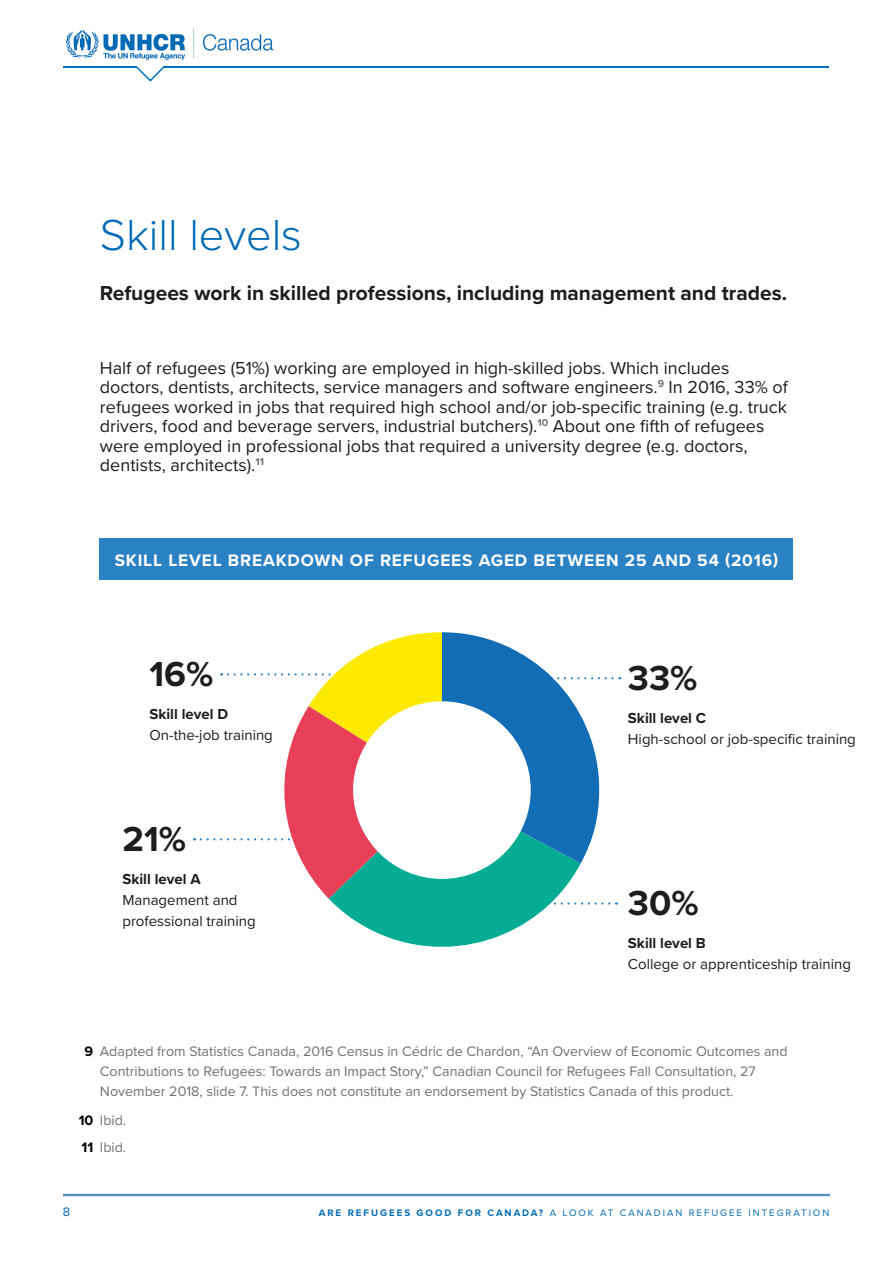
<style>
.page{position:relative;width:893px;height:1263px;background:#fff}
.page>*{position:absolute;margin:0;border:0;box-sizing:border-box;transform-origin:0 0}
.t1{font:300 45px "Proxima Nova";color:#006ab5}
.t2{font:700 36px "Proxima Nova";color:#1d1d1b}
.t3{font:700 21px "Proxima Nova";color:#1d1d1b}
.t4{font:18px/19.5px "Proxima Nova";color:#1d1d1b}
.t5{font:700 17.25px "Proxima Nova";letter-spacing:.05em;color:#fff}
.t6{font:15px/21px "Proxima Nova";color:#1d1d1b}
.t7{font:700 15px "Proxima Nova";color:#1d1d1b}
.t8{font:14.25px/20px "Proxima Nova";color:#727171}
.t9{font:700 14.25px "Proxima Nova";color:#020204}
.t10{font:12.75px "Proxima Nova";color:#006ab5}
.t11{font:9.75px "Proxima Nova";letter-spacing:.2em;color:#006ab5}
.s1{font-weight:700;color:#020204}
.s2{font-weight:700}
</style>
<div class="page">
<hr style="left:163px;top:67px;width:666px;height:1px;background:#0073bc">
<hr style="left:64px;top:67px;width:73px;height:1px;background:#0073bc">
<svg style="left:134px;top:66px;width:32px;height:16px"></svg>
<img style="left:64px;top:1193px;width:765px;height:4px">
<img style="left:65px;top:28px;width:209px;height:32px">
<svg style="left:201px;top:632px;width:419px;height:315px"></svg>
<div style="left:353px;top:701px;width:178px;height:178px;background:#fff;border-radius:50%"></div>
<div style="left:100px;top:538px;width:693px;height:42px;background:#2a82c5"></div>
<h1 class="t1" style="left:100px;top:216px;width:204px">Skill levels</h1>
<p class="t3" style="left:100px;top:284px;width:689px">Refugees work in skilled professions, including management and trades.</p>
<p class="t4" style="left:100px;top:359px;width:689px">Half of refugees (51%) working are employed in high-skilled jobs. Which includes doctors, dentists, architects, service managers and software engineers.<sup>9</sup> In 2016, 33% of refugees worked in jobs that required high school and/or job-specific training (e.g. truck drivers, food and beverage servers, industrial butchers).<sup>10</sup> About one fifth of refugees were employed in professional jobs that required a university degree (e.g. doctors, dentists, architects).<sup>11</sup></p>
<p class="t5" style="left:115px;top:552px;width:665px">SKILL LEVEL BREAKDOWN OF REFUGEES AGED BETWEEN 25 AND 54 (2016)</p>
<h2 class="t2" style="left:149px;top:658px;width:65px">16%</h2>
<p class="t7" style="left:149px;top:708px;width:80px">Skill level D</p>
<p class="t6" style="left:149px;top:726px;width:125px">On-the-job training</p>
<h2 class="t2" style="left:122px;top:823px;width:65px">21%</h2>
<p class="t7" style="left:122px;top:873px;width:80px">Skill level A</p>
<p class="t6" style="left:122px;top:891px;width:135px">Management and professional training</p>
<h2 class="t2" style="left:628px;top:662px;width:71px">33%</h2>
<p class="t7" style="left:628px;top:711px;width:80px">Skill level C</p>
<p class="t6" style="left:628px;top:729px;width:229px">High-school or job-specific training</p>
<h2 class="t2" style="left:628px;top:887px;width:72px">30%</h2>
<p class="t7" style="left:628px;top:937px;width:79px">Skill level B</p>
<p class="t6" style="left:628px;top:955px;width:224px">College or apprenticeship training</p>
<p class="t8" style="left:100px;top:1042px;width:689px">Adapted from Statistics Canada, 2016 Census in Cédric de Chardon, “An Overview of Economic Outcomes and<br>Contributions to Refugees: Towards an Impact Story,” Canadian Council for Refugees Fall Consultation, 27<br>November 2018, slide 7. This does not constitute an endorsement by Statistics Canada of this product.</p>
<p class="t9" style="left:84px;top:1045px;width:10px">9</p>
<p class="t8" style="left:79px;top:1107px;width:49px;line-height:27.9px"><span class="s1">10</span> Ibid.<br><span class="s1">11</span> Ibid.</p>
<p class="t10" style="left:63px;top:1206px;width:9px">8</p>
<p class="t11" style="left:319px;top:1208px;width:512px"><span class="s2">ARE REFUGEES GOOD FOR CANADA?</span> A LOOK AT CANADIAN REFUGEE INTEGRATION</p>
</div>
